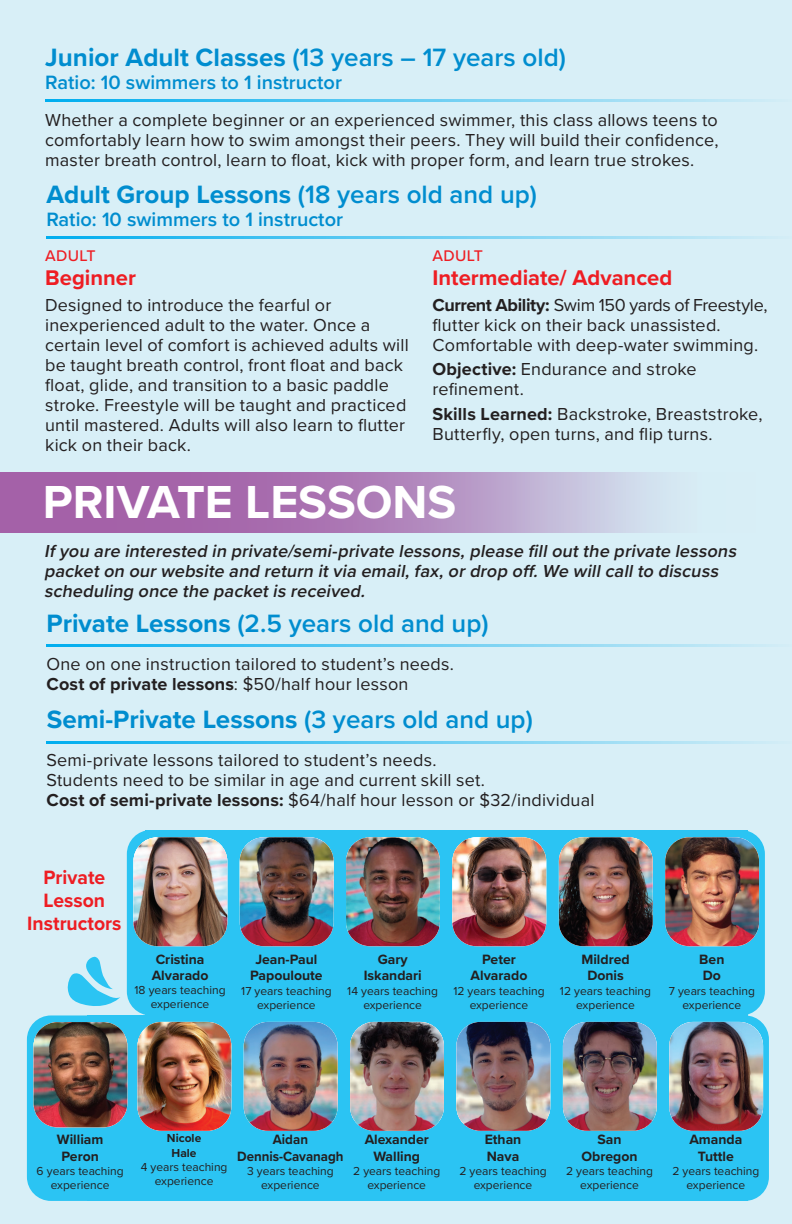
<style>
.page{position:relative;width:792px;height:1224px;background:#d8eff7}
.page>*{position:absolute;margin:0;border:0;box-sizing:border-box;transform-origin:0 0}
.t1{font:700 48px "Proxima Nova";color:#fff}
.t2{font:600 26px "Proxima Nova";color:#008dcf}
.t3{font:700 26px "Proxima Nova";color:#008dcf}
.t4{font:700 22px "Proxima Nova";color:#ee1d23}
.t5{font:600 20px "Proxima Nova";color:#008dcf}
.t6{font:700 20px/23px "Proxima Nova";color:#ee1d23;text-align:center}
.t7{font:18px/20px "Proxima Nova";letter-spacing:.01em;color:#231f20}
.t8{font:italic 600 18px/20px "Proxima Nova";color:#231f20}
.t9{font:500 16px "Proxima Nova";letter-spacing:.02em;color:#ee1d23}
.t10{font:700 14px/16.8px "Proxima Nova";color:#231f20;text-align:center}
.t11{font:700 14px/16.8px "Proxima Nova";color:#231f20;text-align:center;scale:.95 1}
.t12{font:12px/14.4px "Proxima Nova";color:#231f20;text-align:center}
.t13{font:700 12px/14.4px "Proxima Nova";color:#231f20;text-align:center}
.t14{font:4.8px "Calibri";color:#040503}
.s1{font-weight:700}
.s2{font-weight:600}
</style>
<div class="page">
<div style="left:145px;top:830px;width:603px;height:371px;background:#2bc4f3"></div>
<hr style="left:45px;top:99px;width:747px;height:3px;background:#00aeef">
<hr style="left:46px;top:236px;width:746px;height:3px;background:#00aeef">
<svg style="left:0;top:472px;width:663px;height:61px;background:#b186bc"></svg>
<hr style="left:46px;top:645px;width:746px;height:2px;background:#00aeef">
<hr style="left:47px;top:741px;width:745px;height:3px;background:#00aeef">
<div style="left:127px;top:830px;width:106px;height:185px;background:#2bc4f3;border-radius:24px"></div>
<img style="left:133px;top:837px;width:94px;height:109px">
<img style="left:240px;top:837px;width:94px;height:109px">
<img style="left:346px;top:837px;width:94px;height:109px">
<img style="left:452px;top:837px;width:94px;height:109px">
<img style="left:559px;top:837px;width:94px;height:109px">
<div style="left:659px;top:830px;width:106px;height:185px;background:#2bc4f3;border-radius:24px"></div>
<img style="left:665px;top:837px;width:94px;height:109px">
<div style="left:27px;top:1015px;width:106px;height:186px;background:#2bc4f3;border-radius:24px"></div>
<img style="left:34px;top:1022px;width:93px;height:105px">
<div style="left:131px;top:1015px;width:106px;height:186px;background:#2bc4f3;border-radius:24px"></div>
<img style="left:137px;top:1022px;width:94px;height:109px">
<img style="left:244px;top:1022px;width:94px;height:109px">
<img style="left:350px;top:1022px;width:94px;height:109px">
<img style="left:456px;top:1022px;width:94px;height:109px">
<img style="left:563px;top:1022px;width:94px;height:109px">
<div style="left:663px;top:1015px;width:106px;height:186px;background:#2bc4f3;border-radius:24px"></div>
<img style="left:669px;top:1022px;width:94px;height:109px">
<svg style="left:67px;top:956px;width:53px;height:50px"></svg>
<h2 class="t2" style="left:45px;top:37px;width:522px"><span class="s1">Junior Adult Classes</span> (13 years – 17 years old)</h2>
<p class="t5" style="left:45px;top:67px;width:298px">Ratio: 10 swimmers to 1 instructor</p>
<p class="t7" style="left:45px;top:109px;width:675px;text-align:justify">Whether a complete beginner or an experienced swimmer, this class allows teens to comfortably learn how to swim amongst their peers. They will build their confidence, master breath control, learn to float, kick with proper form, and learn true strokes.</p>
<h2 class="t3" style="left:46px;top:175px;width:492px">Adult Group Lessons <span class="s2">(18 years old and up)</span></h2>
<p class="t5" style="left:46px;top:204px;width:298px">Ratio: 10 swimmers to 1 instructor</p>
<p class="t9" style="left:45px;top:244px;width:52px">ADULT</p>
<p class="t4" style="left:45px;top:262px;width:92px">Beginner</p>
<p class="t7" style="left:45px;top:294px;width:365px">Designed to introduce the fearful or inexperienced adult to the water. Once a certain level of comfort is achieved adults will be taught breath control, front float and back float, glide, and transition to a basic paddle stroke. Freestyle will be taught and practiced until mastered. Adults will also learn to flutter kick on their back.</p>
<p class="t9" style="left:432px;top:244px;width:52px">ADULT</p>
<p class="t4" style="left:432px;top:261px;width:241px">Intermediate/ Advanced</p>
<p class="t7" style="left:432px;top:294px;width:337px"><span class="s1">Current Ability:</span> Swim 150 yards of Freestyle, flutter kick on their back unassisted.<br>Comfortable with deep-water swimming.</p>
<p class="t7" style="left:432px;top:358px;width:266px"><span class="s1">Objective:</span> Endurance and stroke refinement.</p>
<p class="t7" style="left:432px;top:403px;width:332px"><span class="s1">Skills Learned:</span> Backstroke, Breaststroke,<br>Butterfly, open turns, and flip turns.</p>
<h1 class="t1" style="left:43px;top:466px;width:415px">PRIVATE LESSONS</h1>
<p class="t8" style="left:44px;top:540px;width:698px">Ifyou are interested in private/semi-private lessons,please filloutthe private lessons packeton ourwebsite and return itvia email,fax,ordrop off.We willcallto discuss scheduling once the packetis received.</p>
<h2 class="t2" style="left:46px;top:604px;width:444px"><span class="s1">Private Lessons</span> (2.5 years old and up)</h2>
<p class="t7" style="left:46px;top:654px;width:409px">One on one instruction tailored to student’s needs.<br><span class="s1">Cost of private lessons</span>: $50/half hour lesson</p>
<h2 class="t3" style="left:47px;top:700px;width:488px">Semi-Private Lessons <span class="s2">(3 years old and up)</span></h2>
<p class="t7" style="left:46px;top:750px;width:550px">Semi-private lessons tailored to student’s needs.<br>Students need to be similar in age and current skill set.<br><span class="s1">Cost of semi-private lessons:</span> $64/half hour lesson or $32/individual</p>
<p class="t14" style="left:297px;top:796px;width:87px">Gary Iskandari: 14 years teaching experience</p>
<p class="t6" style="left:27px;top:866px;width:96px">Private<br>Lesson<br>Instructors</p>
<p class="t10" style="left:152px;top:950px;width:58px;text-align:left">Cristina<br>Alvarado</p>
<p class="t12" style="left:135px;top:983px;width:93px">18 years teaching experience</p>
<p class="t10" style="left:250px;top:950px;width:74px">Jean-Paul<br>Papouloute</p>
<p class="t12" style="left:241px;top:983px;width:92px">17 years teaching experience</p>
<p class="t10" style="left:364px;top:950px;width:60px">Gary<br>Iskandari</p>
<p class="t12" style="left:347px;top:983px;width:92px">14 years teaching experience</p>
<p class="t10" style="left:471px;top:950px;width:58px">Peter<br>Alvarado</p>
<p class="t12" style="left:453px;top:983px;width:93px">12 years teaching experience</p>
<p class="t10" style="left:581px;top:950px;width:50px">Mildred<br>Donis</p>
<p class="t12" style="left:560px;top:983px;width:93px">12 years teaching experience</p>
<p class="t10" style="left:699px;top:950px;width:27px;text-align:left">Ben<br>Do</p>
<p class="t12" style="left:669px;top:983px;width:88px">7 years teaching experience</p>
<p class="t10" style="left:57px;top:1130px;width:48px">William<br>Peron</p>
<p class="t12" style="left:37px;top:1163px;width:89px">6 years teaching experience</p>
<p class="t13" style="left:167px;top:1131px;width:36px">Nicole<br>Hale</p>
<p class="t12" style="left:141px;top:1159px;width:88px">4 years teaching experience</p>
<p class="t11" style="left:237px;top:1130px;width:114px">Aidan<br>Dennis-Cavanagh</p>
<p class="t12" style="left:247px;top:1163px;width:88px">3 years teaching experience</p>
<p class="t10" style="left:365px;top:1130px;width:66px">Alexander<br>Walling</p>
<p class="t12" style="left:353px;top:1163px;width:89px">2 years teaching experience</p>
<p class="t10" style="left:485px;top:1130px;width:38px;text-align:left">Ethan<br>Nava</p>
<p class="t12" style="left:460px;top:1163px;width:89px">2 years teaching experience</p>
<p class="t10" style="left:582px;top:1130px;width:58px">San<br>Obregon</p>
<p class="t12" style="left:566px;top:1163px;width:89px">2 years teaching experience</p>
<p class="t10" style="left:689px;top:1130px;width:55px">Amanda<br>Tuttle</p>
<p class="t12" style="left:672px;top:1163px;width:89px">2 years teaching experience</p>
</div>
